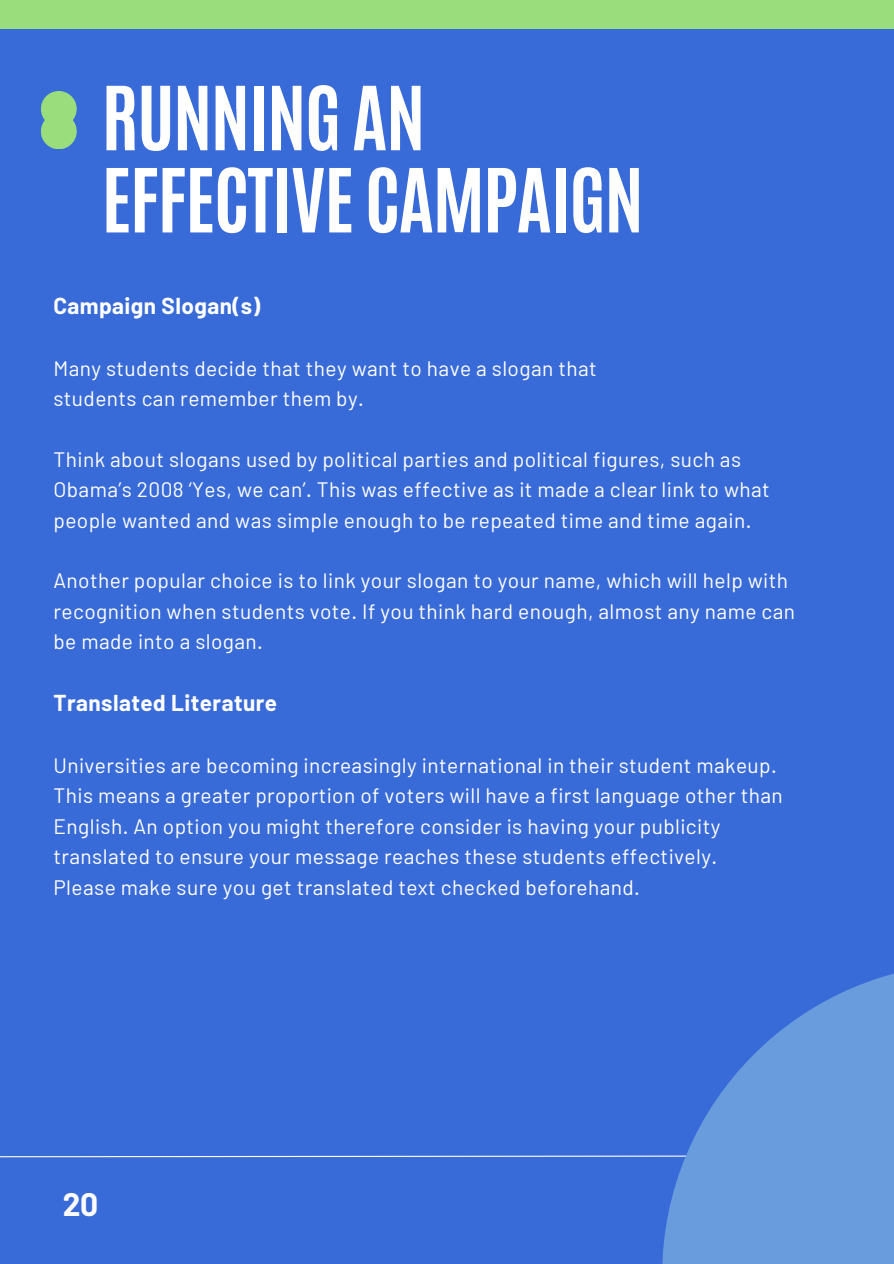
<style>
.page{position:relative;width:894px;height:1264px;background:#fff}
.page>*{position:absolute;margin:0;border:0;box-sizing:border-box;transform-origin:0 0}
.t1{font:700 75px/82.2px "Antonio";letter-spacing:-.02em;color:#fff}
.t2{font:700 31.65px "Barlow";color:#fffdfd}
.t3{font:700 22.5px "Barlow";letter-spacing:.02em;color:#fff}
.t4{font:20.85px/30.3px "Barlow";letter-spacing:.02em;color:#fff}
</style>
<div class="page">
<div style="left:0;top:0;width:893px;height:1263px;background:#396bd8"></div>
<svg style="left:0;top:1155px;width:662px;height:2px"></svg>
<div style="left:0;top:0;width:638px;height:29px;background:#99dd7d"></div>
<div style="left:638px;top:0;width:255px;height:28px;background:#99dd7d"></div>
<svg style="left:662px;top:974px;width:231px;height:289px;fill:#689cdd"></svg>
<div style="left:41px;top:91px;width:36px;height:36px;background:#99dd7d;border-radius:50%"></div>
<div style="left:41px;top:113px;width:36px;height:36px;background:#99dd7d;border-radius:50%"></div>
<p class="t1" style="left:102px;top:77px;width:543px">RUNNING AN<br>EFFECTIVE CAMPAIGN</p>
<h1 class="t3" style="left:53px;top:291px;width:208px">Campaign Slogan(s)</h1>
<h2 class="t4" style="left:53px;top:352px;width:544px">Many students decide that they want to have a slogan that</h2>
<p class="t4" style="left:53px;top:382px;width:312px">students can remember them by.</p>
<p class="t4" style="left:53px;top:443px;width:717px">Think about slogans used by political parties and political figures, such as<br>Obama’s 2008 ‘Yes, we can’. This was effective as it made a clear link to what people wanted and was simple enough to be repeated time and time again.</p>
<p class="t4" style="left:53px;top:565px;width:743px">Another popular choice is to link your slogan to your name, which will help with recognition when students vote. If you think hard enough, almost any name can be made into a slogan.</p>
<p class="t3" style="left:53px;top:688px;width:225px">Translated Literature</p>
<h2 class="t4" style="left:53px;top:749px;width:730px">Universities are becoming increasingly international in their student makeup.<br>This means a greater proportion of voters will have a first language other than English. An option you might therefore consider is having your publicity translated to ensure your message reaches these students effectively.</h2>
<p class="t4" style="left:53px;top:871px;width:587px">Please make sure you get translated text checked beforehand.</p>
<p class="t2" style="left:63px;top:1184px;width:37px">20</p>
</div>
